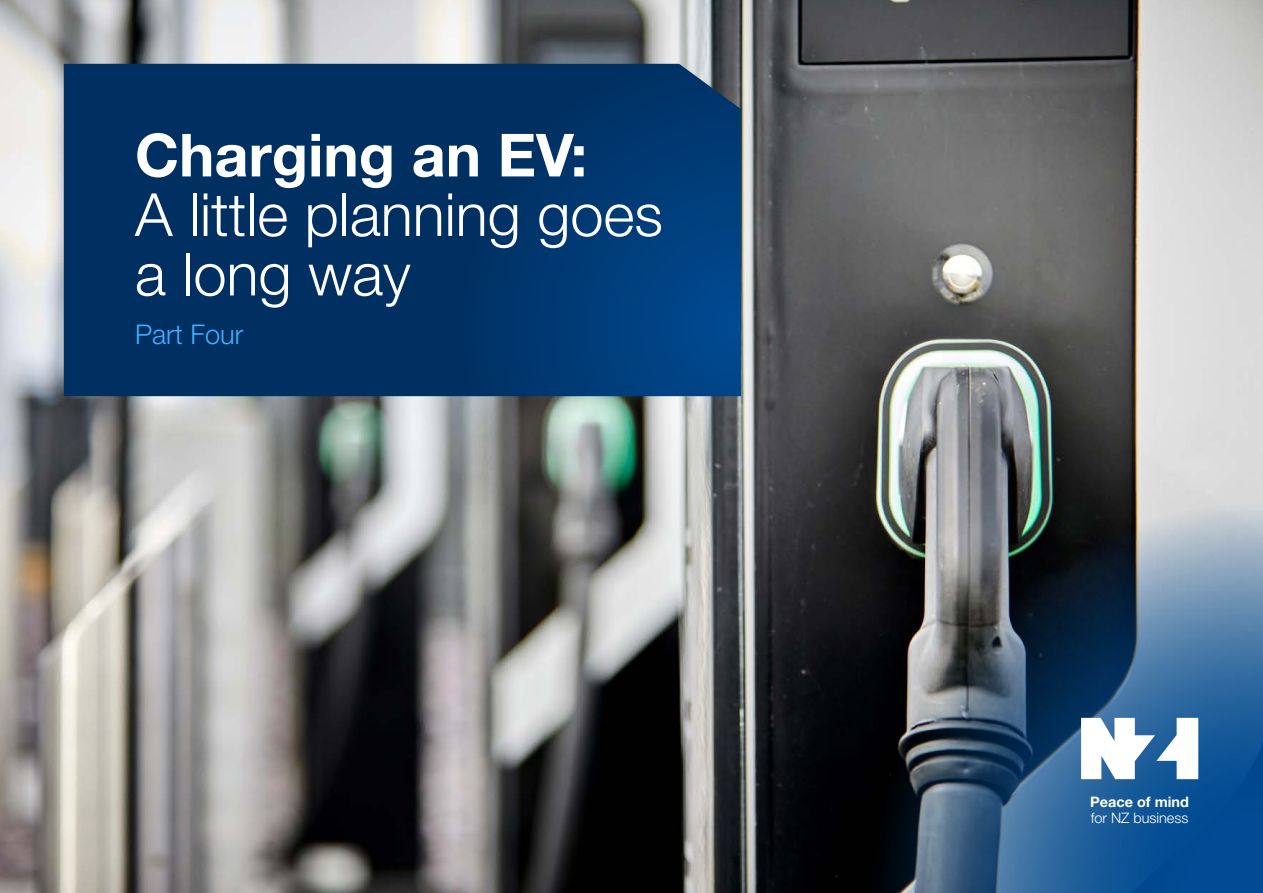
<style>
.page{position:relative;width:1263px;height:893px;background:#fff}
.page>*{position:absolute;margin:0;border:0;box-sizing:border-box;transform-origin:0 0}
.t1{font:300 59.55px/59.6px "Helvetica Neue LT Pro";color:#fff}
.t2{font:700 59.55px "Helvetica Neue LT Pro";color:#fff}
.t3{font:300 27.15px "Helvetica Neue LT Pro";color:#41afff}
.t4{font:300 14.4px "Helvetica Neue LT Pro";color:#fff}
.t5{font:700 14.4px "Helvetica Neue LT Pro";color:#fff}
</style>
<div class="page">
<img style="left:0;top:0;width:1263px;height:893px">
<img style="left:873px;top:503px;width:390px;height:390px">
<svg style="left:1081px;top:718px;width:117px;height:61px"></svg>
<svg style="left:64px;top:64px;width:677px;height:332px;background:#003468"></svg>
<p class="t2" style="left:135px;top:118px;width:454px">Charging an EV:</p>
<p class="t1" style="left:135px;top:184px;width:529px">A little planning goes a long way</p>
<p class="t3" style="left:135px;top:318px;width:110px">Part Four</p>
<p class="t5" style="left:1090px;top:793px;width:100px">Peace of mind</p>
<p class="t4" style="left:1091px;top:809px;width:99px">for NZ business</p>
</div>
